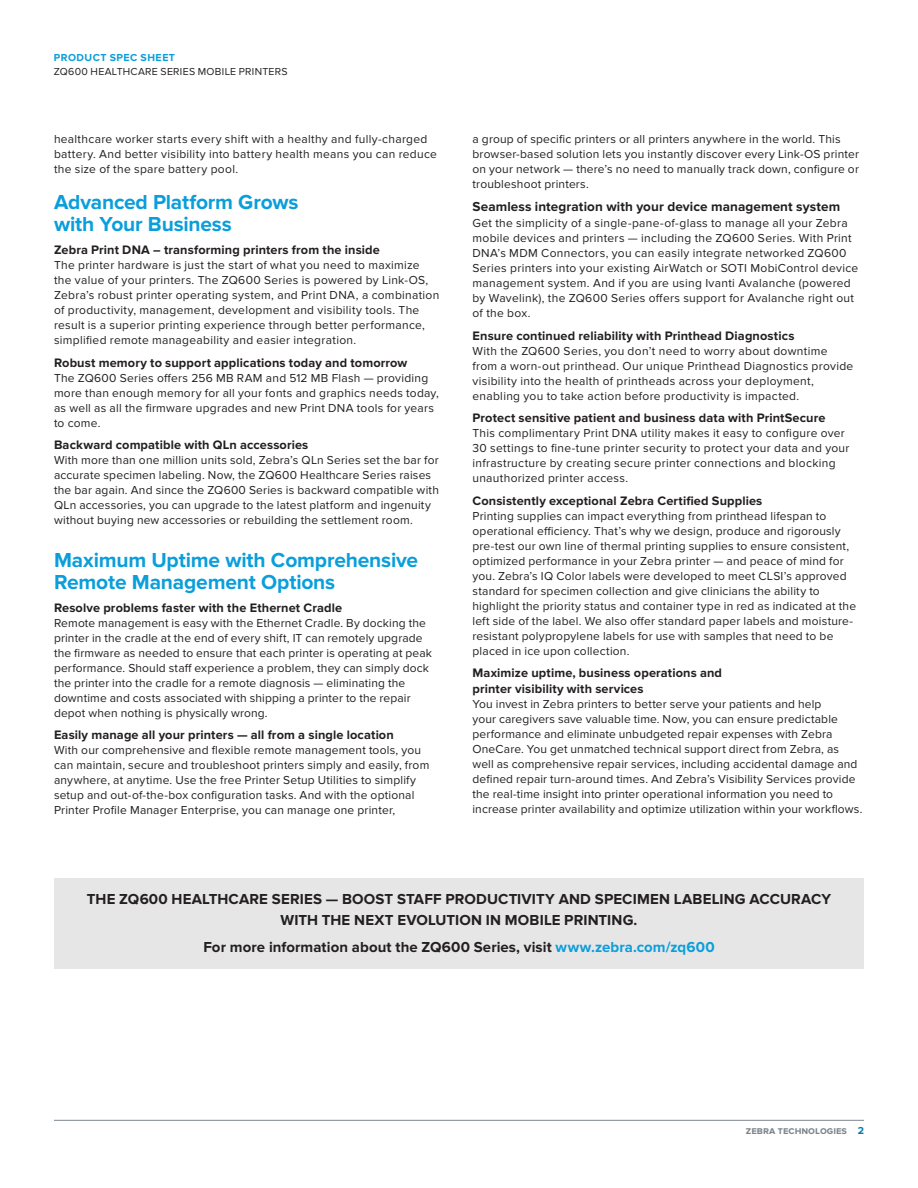
<style>
.page{position:relative;width:918px;height:1188px;background:#fff}
.page>*{position:absolute;margin:0;border:0;box-sizing:border-box;transform-origin:0 0}
.t1{font:700 21px/22.5px "Proxima Nova";letter-spacing:-.01em;color:#0a9edb}
.t2{font:700 15px/21px "Proxima Nova";letter-spacing:.01em;color:#231f20;text-align:center}
.t3{font:700 13.5px "Proxima Nova";letter-spacing:.01em;color:#231f20}
.t4{font:700 12.75px/15.8px "Proxima Nova";letter-spacing:.01em;color:#231f20}
.t5{font:12px/15px "Proxima Nova";letter-spacing:.015em;color:#231f20}
.t6{font:10.5px "Proxima Nova";letter-spacing:.025em;color:#231f20}
.t7{font:700 10.5px "Proxima Nova";color:#7e868d}
.t8{font:700 10.5px "Proxima Nova";letter-spacing:.045em;color:#0a9edb}
.s1{color:#0a9edb}
.s2{color:#007cb1}
</style>
<div class="page">
<div style="left:54px;top:878px;width:810px;height:90px;background:#e6e6e7"></div>
<hr style="left:54px;top:1120px;width:810px;height:1px;background:#7e868d">
<p class="t8" style="left:54px;top:51px;width:123px">PRODUCT SPEC SHEET</p>
<p class="t6" style="left:54px;top:66px;width:235px">ZQ600 HEALTHCARE SERIES MOBILE PRINTERS</p>
<p class="t5" style="left:54px;top:132px;width:385px">healthcare worker starts every shift with a healthy and fully-charged battery. And better visibility into battery health means you can reduce the size of the spare battery pool.</p>
<h1 class="t1" style="left:54px;top:191px;width:246px">Advanced Platform Grows with Your Business</h1>
<p class="t4" style="left:54px;top:242px;width:327px">Zebra Print DNA – transforming printers from the inside</p>
<p class="t5" style="left:54px;top:258px;width:387px">The printer hardware is just the start of what you need to maximize the value of your printers. The ZQ600 Series is powered by Link-OS, Zebra’s robust printer operating system, and Print DNA, a combination of productivity, management, development and visibility tools. The result is a superior printing experience through better performance, simplified remote manageability and easier integration.</p>
<p class="t4" style="left:54px;top:355px;width:355px">Robust memory to support applications today and tomorrow</p>
<p class="t5" style="left:54px;top:370px;width:387px">The ZQ600 Series offers 256 MB RAM and 512 MB Flash — providing more than enough memory for all your fonts and graphics needs today, as well as all the firmware upgrades and new Print DNA tools for years to come.</p>
<p class="t4" style="left:54px;top:437px;width:256px">Backward compatible with QLn accessories</p>
<p class="t5" style="left:54px;top:453px;width:387px">With more than one million units sold, Zebra’s QLn Series set the bar for accurate specimen labeling. Now, the ZQ600 Healthcare Series raises the bar again. And since the ZQ600 Series is backward compatible with QLn accessories, you can upgrade to the latest platform and ingenuity without buying new accessories or rebuilding the settlement room.</p>
<h1 class="t1" style="left:54px;top:549px;width:366px">Maximum Uptime with Comprehensive<br>Remote Management Options</h1>
<p class="t4" style="left:54px;top:600px;width:290px">Resolve problems faster with the Ethernet Cradle</p>
<p class="t5" style="left:54px;top:615px;width:380px">Remote management is easy with the Ethernet Cradle. By docking the printer in the cradle at the end of every shift, IT can remotely upgrade the firmware as needed to ensure that each printer is operating at peak performance. Should staff experience a problem, they can simply dock the printer into the cradle for a remote diagnosis — eliminating the downtime and costs associated with shipping a printer to the repair depot when nothing is physically wrong.</p>
<p class="t4" style="left:54px;top:727px;width:341px">Easily manage all your printers — all from a single location</p>
<p class="t5" style="left:54px;top:743px;width:377px">With our comprehensive and flexible remote management tools, you can maintain, secure and troubleshoot printers simply and easily, from anywhere, at anytime. Use the free Printer Setup Utilities to simplify setup and out-of-the-box configuration tasks. And with the optional Printer Profile Manager Enterprise, you can manage one printer,</p>
<p class="t5" style="left:472px;top:132px;width:388px">a group of specific printers or all printers anywhere in the world. This browser-based solution lets you instantly discover every Link-OS printer on your network — there’s no need to manually track down, configure or troubleshoot printers.</p>
<p class="t3" style="left:472px;top:199px;width:369px">Seamless integration with your device management system</p>
<p class="t5" style="left:472px;top:216px;width:387px">Get the simplicity of a single-pane-of-glass to manage all your Zebra mobile devices and printers — including the ZQ600 Series. With Print DNA’s MDM Connectors, you can easily integrate networked ZQ600<br>Series printers into your existing AirWatch or SOTI MobiControl device management system. And if you are using Ivanti Avalanche (powered by Wavelink), the ZQ600 Series offers support for Avalanche right out of the box.</p>
<p class="t4" style="left:472px;top:328px;width:323px">Ensure continued reliability with Printhead Diagnostics</p>
<p class="t5" style="left:472px;top:344px;width:382px">With the ZQ600 Series, you don’t need to worry about downtime from a worn-out printhead. Our unique Printhead Diagnostics provide visibility into the health of printheads across your deployment, enabling you to take action before productivity is impacted.</p>
<p class="t4" style="left:472px;top:411px;width:355px">Protect sensitive patient and business data with PrintSecure</p>
<p class="t5" style="left:472px;top:426px;width:379px">This complimentary Print DNA utility makes it easy to configure over 30 settings to fine-tune printer security to protect your data and your infrastructure by creating secure printer connections and blocking unauthorized printer access.</p>
<p class="t4" style="left:472px;top:493px;width:291px">Consistently exceptional Zebra Certified Supplies</p>
<p class="t5" style="left:472px;top:509px;width:385px">Printing supplies can impact everything from printhead lifespan to operational efficiency. That’s why we design, produce and rigorously pre-test our own line of thermal printing supplies to ensure consistent, optimized performance in your Zebra printer — and peace of mind for you. Zebra’s IQ Color labels were developed to meet CLSI’s approved standard for specimen collection and give clinicians the ability to highlight the priority status and container type in red as indicated at the left side of the label. We also offer standard paper labels and moisture&shy;resistant polypropylene labels for use with samples that need to be placed in ice upon collection.</p>
<p class="t4" style="left:472px;top:666px;width:251px">Maximize uptime, business operations and printer visibility with services</p>
<p class="t5" style="left:472px;top:697px;width:391px">You invest in Zebra printers to better serve your patients and help<br>your caregivers save valuable time. Now, you can ensure predictable performance and eliminate unbudgeted repair expenses with Zebra OneCare. You get unmatched technical support direct from Zebra, as well as comprehensive repair services, including accidental damage and defined repair turn-around times. And Zebra’s Visibility Services provide the real-time insight into printer operational information you need to increase printer availability and optimize utilization within your workflows.</p>
<p class="t2" style="left:87px;top:889px;width:746px">THE ZQ600 HEALTHCARE SERIES — BOOST STAFF PRODUCTIVITY AND SPECIMEN LABELING ACCURACY<br>WITH THE NEXT EVOLUTION IN MOBILE PRINTING.</p>
<p class="t2" style="left:203px;top:937px;width:513px">For more information about the ZQ600 Series, visit <span class="s1">www.zebra.com/zq600</span></p>
<p class="t7" style="left:746px;top:1124px;width:120px">zebra technologies <span class="s2">2</span></p>
</div>
